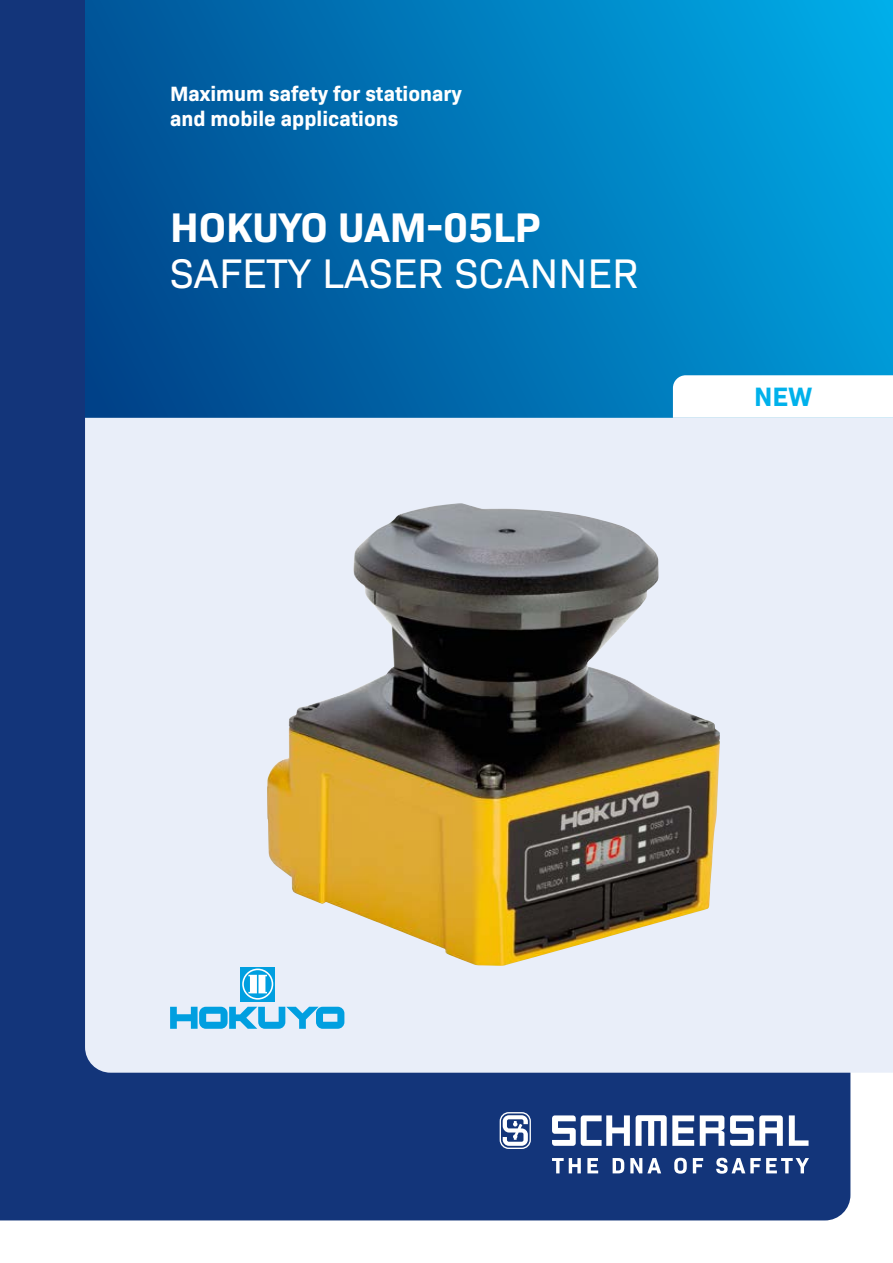
<style>
.page{position:relative;width:893px;height:1263px;background:#fff}
.page>*{position:absolute;margin:0;border:0;box-sizing:border-box;transform-origin:0 0}
.t1{font:42px "Bio Sans";color:#fff}
.t2{font:700 42px "Bio Sans";color:#fff}
.t3{font:700 27px "Bio Sans";color:#00b1eb}
.t4{font:700 21px/25.2px "Bio Sans";color:#fff}
</style>
<div class="page">
<div style="left:1px;top:0;width:849px;height:1220px;background:#13357a"></div>
<svg style="left:0;top:0;width:1px;height:1220px"></svg>
<div style="left:85px;top:0;width:808px;height:418px;background:linear-gradient(to right,#00488e,#00a4e0)"></div>
<svg style="left:552px;top:1115px;width:78px;height:31px"></svg>
<svg style="left:789px;top:1115px;width:19px;height:31px"></svg>
<svg style="left:636px;top:1115px;width:58px;height:31px"></svg>
<svg style="left:700px;top:1115px;width:24px;height:31px"></svg>
<svg style="left:730px;top:1115px;width:53px;height:31px"></svg>
<svg style="left:500px;top:1112px;width:31px;height:37px"></svg>
<svg style="left:552px;top:1158px;width:257px;height:16px"></svg>
<svg style="left:673px;top:375px;width:220px;height:43px"></svg>
<div style="left:85px;top:418px;width:808px;height:655px;background:#e9eef9"></div>
<img style="left:267px;top:504px;width:453px;height:462px">
<svg style="left:241px;top:967px;width:34px;height:34px"></svg>
<svg style="left:170px;top:1007px;width:174px;height:22px;background:#5bbde9"></svg>
<svg style="left:242px;top:968px;width:31px;height:32px"></svg>
<p class="t4" style="left:170px;top:79px;width:293px">Maximum safety for stationary and mobile applications</p>
<h1 class="t2" style="left:170px;top:195px;width:372px">HOKUYO UAM-05LP</h1>
<h1 class="t1" style="left:170px;top:243px;width:470px">SAFETY LASER SCANNER</h1>
<p class="t3" style="left:754px;top:376px;width:59px">NEW</p>
</div>
